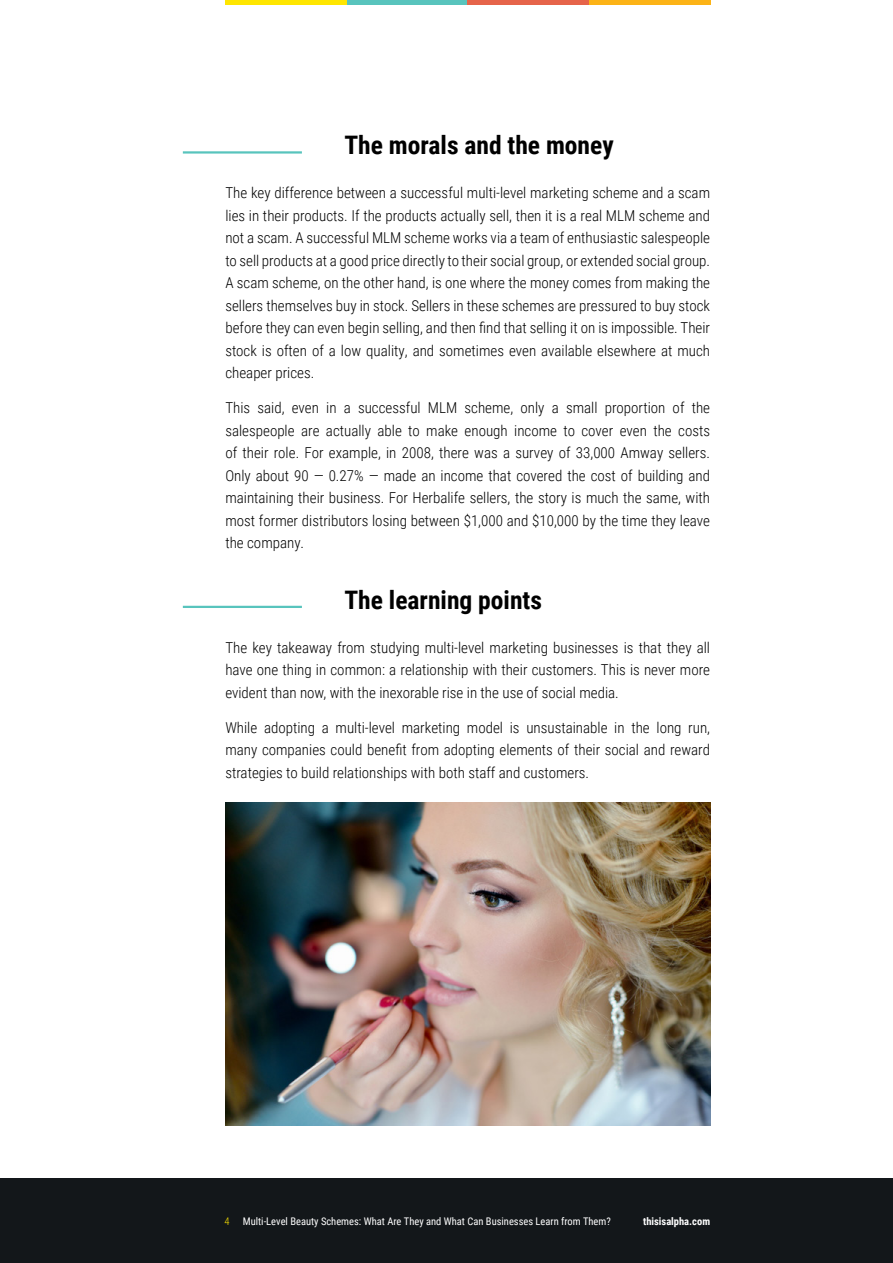
<style>
.page{position:relative;width:893px;height:1263px;background:#fff}
.page>*{position:absolute;margin:0;border:0;box-sizing:border-box;transform-origin:0 0}
.Heading{font:700 25.5px "Roboto Condensed";color:#000}
.Body{font:300 15px/22.5px "Roboto Condensed";color:#000;text-align:justify}
.t1{font:10.5px "Roboto Condensed";color:#fff}
.t2{font:700 10.5px "Roboto Condensed";color:#fff}
.t3{font:300 10.5px "Roboto Condensed";color:#ffe600}
</style>
<div class="page">
<hr style="left:183px;top:151px;width:119px;height:3px;background:#58c4bd">
<hr style="left:183px;top:606px;width:119px;height:2px;background:#58c4bd">
<img style="left:225px;top:802px;width:485px;height:323px">
<div style="left:0;top:1178px;width:893px;height:85px;background:#13171a"></div>
<hr style="left:346px;top:0;width:122px;height:4px;background:#58c4bd">
<hr style="left:468px;top:0;width:121px;height:4px;background:#e6644a">
<hr style="left:225px;top:0;width:122px;height:4px;background:#ffe600">
<hr style="left:589px;top:0;width:121px;height:4px;background:#fcb316">
<p class="Heading" style="left:344px;top:127px;width:271px">The morals and the money</p>
<p class="Body" style="left:225px;top:181px;width:486px">The key difference between a successful multi-level marketing scheme and a scam lies in their products. If the products actually sell, then it is a real MLM scheme and not a scam. A successful MLM scheme works via a team of enthusiastic salespeople to sell products at a good price directly to their social group, or extended social group.<br>A scam scheme, on the other hand, is one where the money comes from making the sellers themselves buy in stock. Sellers in these schemes are pressured to buy stock before they can even begin selling, and then find that selling it on is impossible. Their stock is often of a low quality, and sometimes even available elsewhere at much cheaper prices.</p>
<p class="Body" style="left:225px;top:396px;width:486px">This said, even in a successful MLM scheme, only a small proportion of the salespeople are actually able to make enough income to cover even the costs of their role. For example, in 2008, there was a survey of 33,000 Amway sellers.<br>Only about 90 — 0.27% — made an income that covered the cost of building and maintaining their business. For Herbalife sellers, the story is much the same, with most former distributors losing between $1,000 and $10,000 by the time they leave the company.</p>
<p class="Heading" style="left:344px;top:582px;width:199px">The learning points</p>
<p class="Body" style="left:225px;top:635px;width:486px">The key takeaway from studying multi-level marketing businesses is that they all have one thing in common: a relationship with their customers. This is never more evident than now, with the inexorable rise in the use of social media.</p>
<p class="Body" style="left:225px;top:716px;width:486px">While adopting a multi-level marketing model is unsustainable in the long run, many companies could benefit from adopting elements of their social and reward strategies to build relationships with both staff and customers.</p>
<p class="t3" style="left:225px;top:1214px;width:7px">4</p>
<p class="t1" style="left:243px;top:1214px;width:369px">Multi-Level Beauty Schemes: What Are They and What Can Businesses Learn from Them?</p>
<p class="t2" style="left:643px;top:1214px;width:69px">thisisalpha.com</p>
</div>
